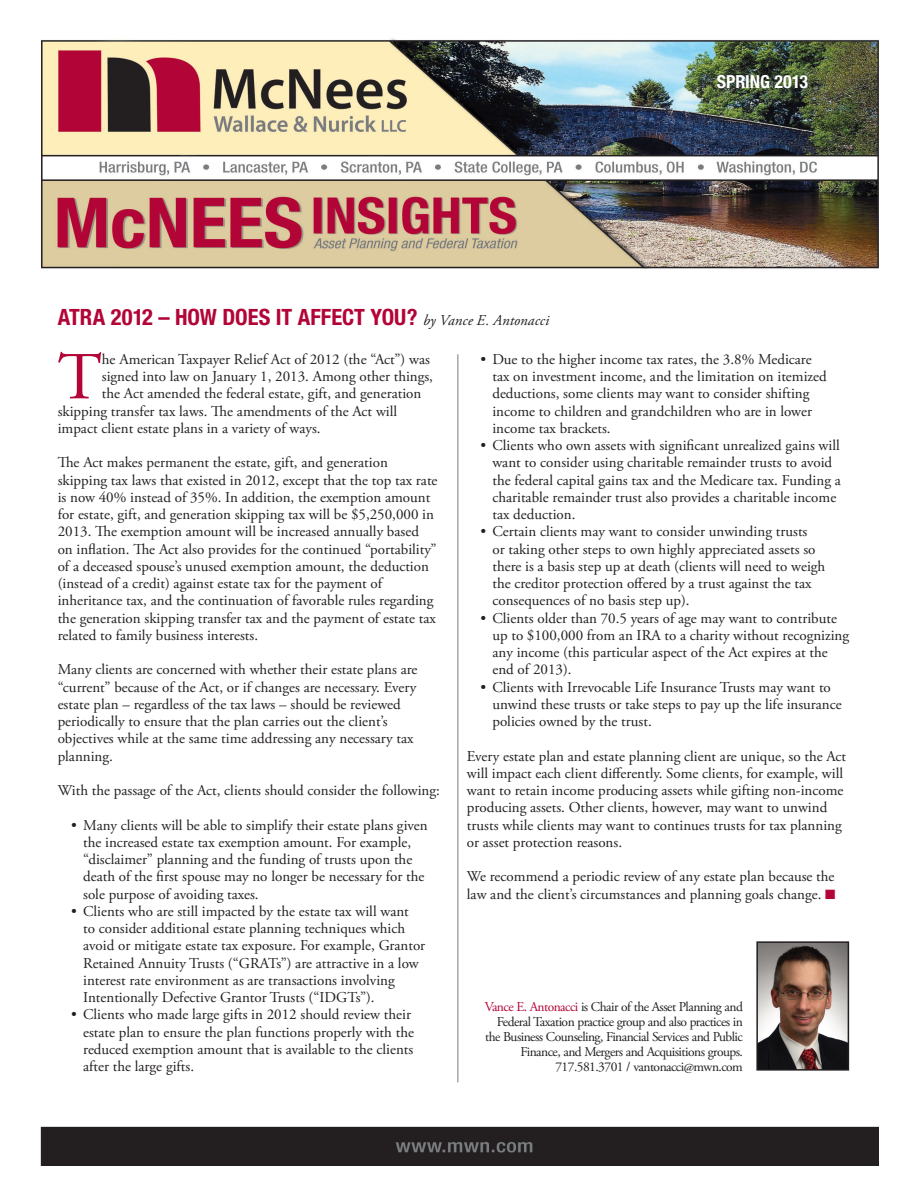
<style>
.page{position:relative;width:918px;height:1188px;background:#fff}
.page>*{position:absolute;margin:0;border:0;box-sizing:border-box;transform-origin:0 0}
.t1{font:67.05px "Adobe Garamond Pro";color:#b30437}
.t2{font:700 condensed 22.5px "Helvetica Neue";color:#b30437}
.t3{font:700 condensed 18px "Helvetica Neue";color:#fff}
.t4{font:15px/17.2px "Adobe Garamond Pro";color:#231f20}
.body_copy{font:13.5px/15px "Adobe Garamond Pro";letter-spacing:-.04em;color:#231f20;text-align:right}
.s1{font-family:"Adobe Garamond Pro";font-weight:400;font-style:italic;font-stretch:normal;font-size:15px;color:#231f20}
.s2{color:#b30437}
</style>
<div class="page">
<img style="left:40px;top:38px;width:839px;height:230px">
<div style="left:40px;top:1127px;width:839px;height:38px;background:#231f20"></div>
<hr style="left:458px;top:354px;width:1px;height:728px;background:#7a7c7f">
<img style="left:759px;top:944px;width:87px;height:124px">
<div style="left:756px;top:941px;width:93px;height:130px;border:2px solid #231f20"></div>
<p class="t2" style="left:58px;top:303px;width:493px">ATRA 2012 – HOW DOES IT AFFECT YOU? <span class="s1">by Vance E. Antonacci</span></p>
<p class="t3" style="left:717px;top:70px;width:93px">SPRING 2013</p>
<p class="t1" style="left:58px;top:337px;width:46px">T</p>
<p class="t4" style="left:102px;top:351px;width:330px">he American Taxpayer Relief Act of 2012 (the “Act”) was</p>
<p class="t4" style="left:102px;top:368px;width:333px">signed into law on January 1, 2013. Among other things,</p>
<p class="t4" style="left:102px;top:385px;width:321px">the Act amended the federal estate, gift, and generation</p>
<p class="t4" style="left:58px;top:403px;width:341px">skipping transfer tax laws. The amendments of the Act will</p>
<p class="t4" style="left:58px;top:420px;width:264px">impact client estate plans in a variety of ways.</p>
<p class="t4" style="left:58px;top:454px;width:381px">The Act makes permanent the estate, gift, and generation skipping tax laws that existed in 2012, except that the top tax rate is now 40% instead of 35%. In addition, the exemption amount for estate, gift, and generation skipping tax will be $5,250,000 in 2013. The exemption amount will be increased annually based on inflation. The Act also provides for the continued “portability” of a deceased spouse’s unused exemption amount, the deduction (instead of a credit) against estate tax for the payment of inheritance tax, and the continuation of favorable rules regarding the generation skipping transfer tax and the payment of estate tax related to family business interests.</p>
<p class="t4" style="left:58px;top:661px;width:361px">Many clients are concerned with whether their estate plans are “current” because of the Act, or if changes are necessary. Every estate plan – regardless of the tax laws – should be reviewed periodically to ensure that the plan carries out the client’s objectives while at the same time addressing any necessary tax planning.</p>
<p class="t4" style="left:58px;top:782px;width:384px">With the passage of the Act, clients should consider the following:</p>
<p class="t4" style="left:83px;top:817px;width:346px;text-indent:-12px">• Many clients will be able to simplify their estate plans given the increased estate tax exemption amount. For example, “disclaimer” planning and the funding of trusts upon the death of the first spouse may no longer be necessary for the sole purpose of avoiding taxes.</p>
<p class="t4" style="left:83px;top:903px;width:344px;text-indent:-12px">• Clients who are still impacted by the estate tax will want<br>to consider additional estate planning techniques which avoid or mitigate estate tax exposure. For example, Grantor Retained Annuity Trusts (“GRATs”) are attractive in a low interest rate environment as are transactions involving Intentionally Defective Grantor Trusts (“IDGTs”).</p>
<p class="t4" style="left:83px;top:1006px;width:332px;text-indent:-12px">• Clients who made large gifts in 2012 should review their estate plan to ensure the plan functions properly with the reduced exemption amount that is available to the clients after the large gifts.</p>
<p class="t4" style="left:492px;top:351px;width:336px;text-indent:-12px">• Due to the higher income tax rates, the 3.8% Medicare tax on investment income, and the limitation on itemized deductions, some clients may want to consider shifting income to children and grandchildren who are in lower income tax brackets.</p>
<p class="t4" style="left:492px;top:437px;width:350px;text-indent:-12px">• Clients who own assets with significant unrealized gains will want to consider using charitable remainder trusts to avoid the federal capital gains tax and the Medicare tax. Funding a charitable remainder trust also provides a charitable income tax deduction.</p>
<p class="t4" style="left:492px;top:523px;width:334px;text-indent:-12px">• Certain clients may want to consider unwinding trusts<br>or taking other steps to own highly appreciated assets so there is a basis step up at death (clients will need to weigh the creditor protection offered by a trust against the tax consequences of no basis step up).</p>
<p class="t4" style="left:492px;top:610px;width:358px;text-indent:-12px">• Clients older than 70.5 years of age may want to contribute up to $100,000 from an IRA to a charity without recognizing any income (this particular aspect of the Act expires at the end of 2013).</p>
<p class="t4" style="left:492px;top:679px;width:351px;text-indent:-12px">• Clients with Irrevocable Life Insurance Trusts may want to unwind these trusts or take steps to pay up the life insurance policies owned by the trust.</p>
<p class="t4" style="left:467px;top:748px;width:381px">Every estate plan and estate planning client are unique, so the Act will impact each client differently. Some clients, for example, will want to retain income producing assets while gifting non-income producing assets. Other clients, however, may want to unwind trusts while clients may want to continues trusts for tax planning or asset protection reasons.</p>
<p class="t4" style="left:467px;top:868px;width:370px">We recommend a periodic review of any estate plan because the law and the client’s circumstances and planning goals change. <span class="s2">■</span></p>
<p class="body_copy" style="left:485px;top:1000px;width:260px"><span class="s2">Vance E. Antonacci</span> is Chair of the Asset Planning and Federal Taxation practice group and also practices in the Business Counseling, Financial Services and Public Finance, and Mergers and Acquisitions groups.</p>
<p class="body_copy" style="left:555px;top:1060px;width:189px">717.581.3701 / vantonacci@mwn.com</p>
</div>
